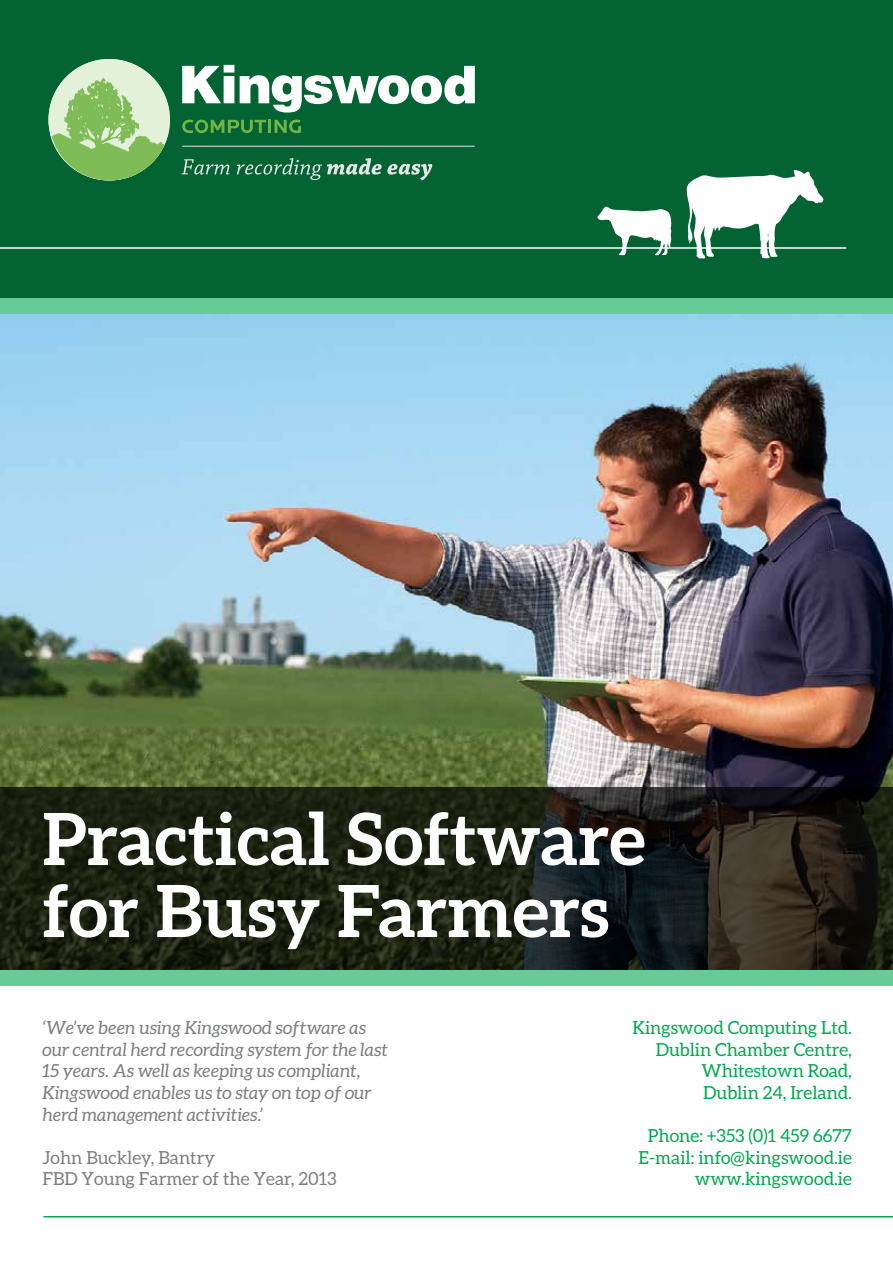
<style>
.page{position:relative;width:893px;height:1263px;background:#fff}
.page>*{position:absolute;margin:0;border:0;box-sizing:border-box;transform-origin:0 0}
.t1{font:700 72px/72px "Aleo";color:#fff}
.t2{font:italic 18px/21.6px "Aleo";color:#7c7f80}
.t3{font:18px/21.6px "Aleo";color:#00a94f;text-align:right}
.t4{font:18px/21.6px "Aleo";color:#7c7f80}
</style>
<div class="page">
<div style="left:0;top:0;width:893px;height:298px;background:#046333"></div>
<svg style="left:686px;top:170px;width:138px;height:89px"></svg>
<svg style="left:597px;top:207px;width:74px;height:48px"></svg>
<hr style="left:0;top:247px;width:846px;height:2px;background:#fff">
<img style="left:0;top:313px;width:893px;height:474px">
<svg style="left:182px;top:159px;width:48px;height:16px"></svg>
<svg style="left:237px;top:158px;width:195px;height:22px"></svg>
<svg style="left:182px;top:65px;width:52px;height:38px"></svg>
<svg style="left:240px;top:66px;width:235px;height:47px"></svg>
<svg style="left:182px;top:120px;width:119px;height:13px"></svg>
<div style="left:48px;top:59px;width:122px;height:121px;background:#e3f0da;border-radius:50%"></div>
<svg style="left:52px;top:78px;width:113px;height:102px"></svg>
<hr style="left:182px;top:146px;width:293px;height:1px;background:#e5e5e6">
<svg style="left:0;top:787px;width:893px;height:184px;background:#1d2116"></svg>
<div style="left:0;top:298px;width:893px;height:15px;background:#66cb96"></div>
<div style="left:0;top:971px;width:893px;height:15px;background:#66cb96"></div>
<hr style="left:43px;top:1216px;width:850px;height:1px;background:#00a94f">
<h1 class="t1" style="left:43px;top:802px;width:604px">Practical Software for Busy Farmers</h1>
<p class="t2" style="left:43px;top:1017px;width:347px">‘We’ve been using Kingswood software as our central herd recording system for the last 15 years. As well as keeping us compliant, Kingswood enables us to stay on top of our herd management activities.’</p>
<p class="t4" style="left:43px;top:1146px;width:296px">John Buckley, Bantry<br>FBD Young Farmer of the Year, 2013</p>
<p class="t3" style="left:632px;top:1017px;width:221px">Kingswood Computing Ltd.<br>Dublin Chamber Centre,<br>Whitestown Road,<br>Dublin 24, Ireland.</p>
<p class="t3" style="left:638px;top:1125px;width:215px">Phone: +353 (0)1 459 6677<br>E-mail: info@kingswood.ie www.kingswood.ie</p>
</div>
